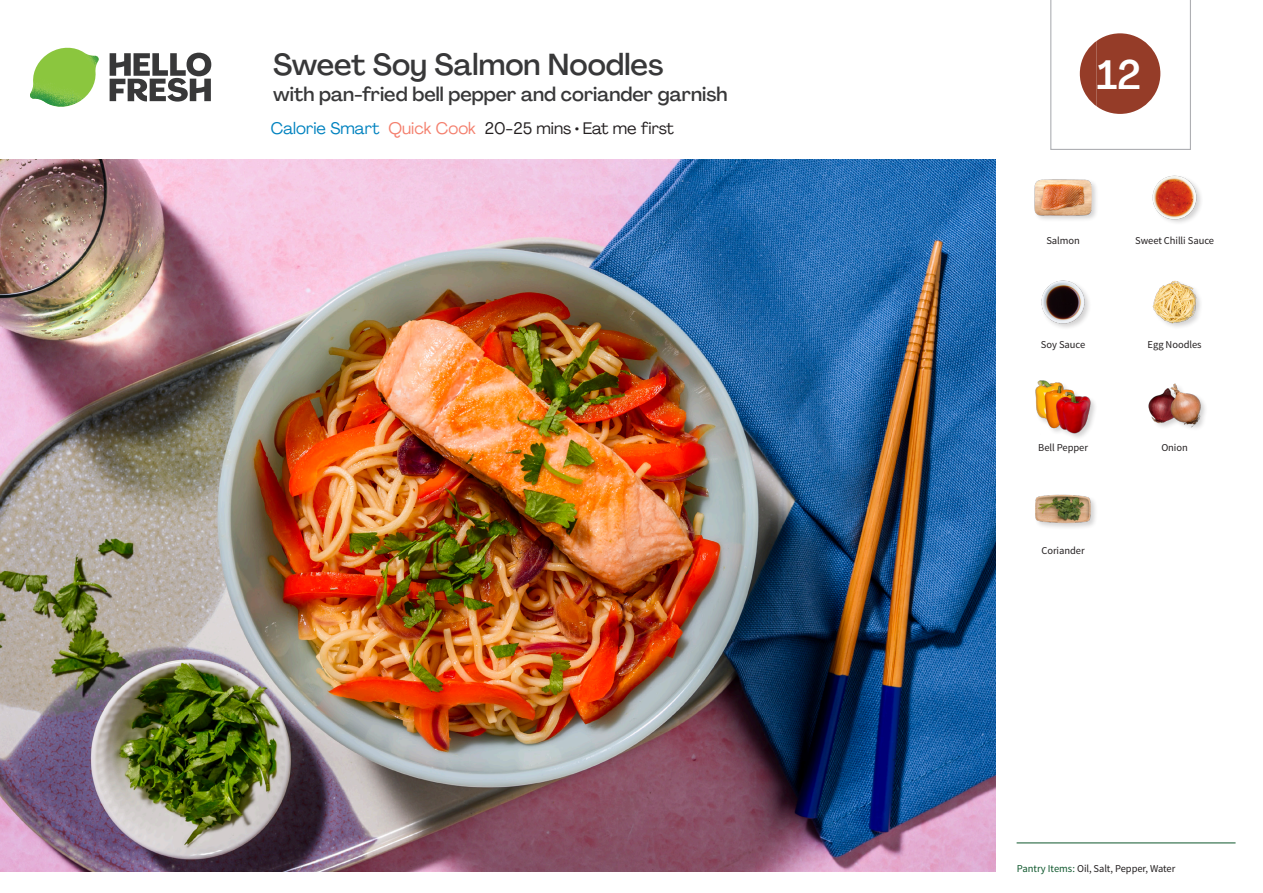
<style>
.page{position:relative;width:1263px;height:893px;background:#fff}
.page>*{position:absolute;margin:0;border:0;box-sizing:border-box;transform-origin:0 0}
._24_Recipe_Nr_Bag{font:500 40.5px "Agrandir";color:#fff}
._15_Titel_UK{font:500 30px "Agrandir";color:#383839}
._15_Titel_UK-2{font:500 19.5px "Agrandir";color:#383839}
._02_Box_Type{font:16.5px "Agrandir";color:#231f20}
._18_FRONT_ingredient{font:10.5px "Source Sans Pro";letter-spacing:-.005em;color:#231f20}
.t1{font:10.5px "Source Sans Variable";letter-spacing:-.005em;color:#231f20}
.s1{color:#0082bf}
.s2{color:#f4806e}
.s3{font-family:"Source Sans Pro";color:#0e572c}
</style>
<div class="page">
<svg style="left:110px;top:53px;width:101px;height:49px"></svg>
<img style="left:30px;top:48px;width:69px;height:59px">
<img style="left:0;top:159px;width:995px;height:713px">
<hr style="left:1016px;top:843px;width:219px;height:1px;background:#0e572c">
<div style="left:1034px;top:178px;width:65px;height:45px;background:#231f20;opacity:.2"></div>
<img style="left:1034px;top:178px;width:58px;height:45px">
<img style="left:1152px;top:175px;width:49px;height:48px">
<img style="left:1152px;top:281px;width:49px;height:46px">
<img style="left:1041px;top:280px;width:48px;height:48px">
<div style="left:1148px;top:383px;width:60px;height:50px;background:#231f20;opacity:.2"></div>
<img style="left:1148px;top:383px;width:55px;height:50px">
<div style="left:1035px;top:380px;width:63px;height:60px;background:#231f20;opacity:.2"></div>
<img style="left:1035px;top:380px;width:57px;height:54px">
<div style="left:1034px;top:493px;width:64px;height:38px;background:#231f20;opacity:.2"></div>
<img style="left:1034px;top:493px;width:58px;height:38px">
<svg style="left:1050px;top:0;width:141px;height:150px"></svg>
<p class="_15_Titel_UK" style="left:273px;top:46px;width:392px">Sweet Soy Salmon Noodles</p>
<p class="_15_Titel_UK-2" style="left:273px;top:82px;width:456px">with pan-fried bell pepper and coriander garnish</p>
<p class="_02_Box_Type" style="left:271px;top:118px;width:405px"><span class="s1">Calorie Smart</span> <span class="s2">Quick Cook</span> 20-25 mins • Eat me first</p>
<p class="_24_Recipe_Nr_Bag" style="left:1097px;top:50px;width:46px">12</p>
<p class="_18_FRONT_ingredient" style="left:1046px;top:234px;width:35px">Salmon</p>
<p class="_18_FRONT_ingredient" style="left:1135px;top:234px;width:80px">Sweet Chilli Sauce</p>
<p class="_18_FRONT_ingredient" style="left:1041px;top:338px;width:46px">Soy Sauce</p>
<p class="_18_FRONT_ingredient" style="left:1148px;top:338px;width:55px">Egg Noodles</p>
<p class="_18_FRONT_ingredient" style="left:1038px;top:441px;width:51px">Bell Pepper</p>
<p class="_18_FRONT_ingredient" style="left:1161px;top:441px;width:28px">Onion</p>
<p class="_18_FRONT_ingredient" style="left:1041px;top:544px;width:45px">Coriander</p>
<p class="t1" style="left:1017px;top:862px;width:160px"><span class="s3">Pantry Items:</span> Oil, Salt, Pepper, Water</p>
</div>
